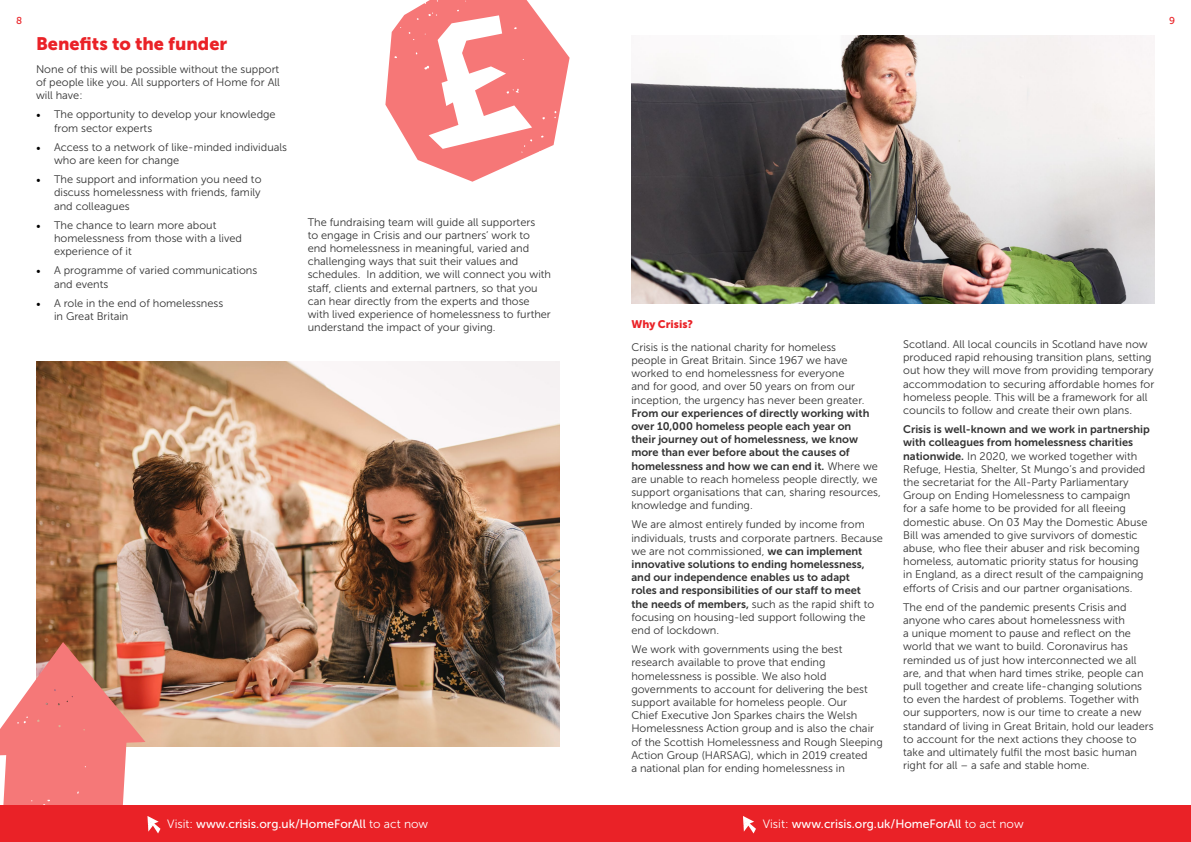
<style>
.page{position:relative;width:1191px;height:842px;background:#fff}
.page>*{position:absolute;margin:0;border:0;box-sizing:border-box;transform-origin:0 0}
.t1{font:18px "Museo Sans 900";color:#ea2227}
.t2{font:12px "Museo Sans 500";color:#fff}
.t3{font:11px/13.2px "Museo Sans 300";color:#333}
.t4{font:11px/13.2px "Museo Sans 700";color:#333}
.t5{font:11px "Museo Sans 900";color:#ea2227}
.t6{font:10px "Museo Sans 500";color:#ea2227}
.s1{font-family:"Minion Pro";font-size:12px;color:#000}
.s2{font-family:"Museo Sans 300"}
.s3{font-family:"Museo Sans 700"}
</style>
<div class="page">
<svg style="left:385px;top:0;width:184px;height:182px"></svg>
<img style="left:36px;top:361px;width:523px;height:385px">
<img style="left:631px;top:36px;width:524px;height:267px">
<div style="left:0;top:806px;width:595px;height:36px;background:#ea2227"></div>
<svg style="left:0;top:642px;width:160px;height:191px"></svg>
<div style="left:595px;top:806px;width:596px;height:36px;background:#ea2227"></div>
<svg style="left:743px;top:816px;width:13px;height:17px"></svg>
<p class="t6" style="left:16px;top:16px;width:8px">8</p>
<p class="t6" style="left:1169px;top:16px;width:7px">9</p>
<h1 class="t1" style="left:36px;top:33px;width:193px">Benefits to the funder</h1>
<p class="t3" style="left:36px;top:62px;width:245px;text-align:justify">None of this will be possible without the support of people like you. All supporters of Home for All will have:</p>
<p class="t3" style="left:54px;top:108px;width:223px;text-indent:-18px"><span class="s1">•</span> The opportunity to develop your knowledge from sector experts</p>
<p class="t3" style="left:54px;top:140px;width:235px;text-indent:-18px"><span class="s1">•</span> Access to a network of like-minded individuals who are keen for change</p>
<p class="t3" style="left:54px;top:173px;width:209px;text-align:justify;text-indent:-18px"><span class="s1">•</span> The support and information you need to discuss homelessness with friends, family and colleagues</p>
<p class="t3" style="left:54px;top:218px;width:189px;text-indent:-18px"><span class="s1">•</span> The chance to learn more about homelessness from those with a lived experience of it</p>
<p class="t3" style="left:54px;top:264px;width:205px;text-indent:-18px"><span class="s1">•</span> A programme of varied communications and events</p>
<p class="t3" style="left:54px;top:296px;width:171px;text-indent:-18px"><span class="s1">•</span> A role in the end of homelessness in Great Britain</p>
<p class="t3" style="left:308px;top:215px;width:245px">The fundraising team will guide all supporters<br>to engage in Crisis and our partners’ work to end homelessness in meaningful, varied and challenging ways that suit their values and schedules. In addition, we will connect you with staff, clients and external partners, so that you can hear directly from the experts and those with lived experience of homelessness to further understand the impact of your giving.</p>
<p class="t5" style="left:631px;top:317px;width:63px">Why Crisis?</p>
<p class="t3" style="left:631px;top:340px;width:235px">Crisis is the national charity for homeless people in Great Britain. Since 1967 we have worked to end homelessness for everyone and for good, and over 50 years on from our inception, the urgency has never been greater.</p>
<p class="t4" style="left:631px;top:406px;width:248px">From our experiences of directly working with over 10,000 homeless people each year on their journey out of homelessness, we know more than ever before about the causes of homelessness and how we can end it. <span class="s2">Where we</span></p>
<p class="t3" style="left:631px;top:472px;width:251px">are unable to reach homeless people directly, we support organisations that can, sharing resources, knowledge and funding.</p>
<p class="t3" style="left:631px;top:518px;width:253px">We are almost entirely funded by income from individuals, trusts and corporate partners. Because we are not commissioned, <span class="s3">we can implement</span></p>
<p class="t4" style="left:631px;top:557px;width:235px">innovative solutions to ending homelessness, and our independence enables us to adapt roles and responsibilities of our staff to meet</p>
<p class="t3" style="left:631px;top:597px;width:244px"><span class="s3">the needs of members,</span> such as the rapid shift to focusing on housing-led support following the end of lockdown.</p>
<p class="t3" style="left:631px;top:643px;width:253px">We work with governments using the best research available to prove that ending homelessness is possible. We also hold governments to account for delivering the best support available for homeless people. Our<br>Chief Executive Jon Sparkes chairs the Welsh Homelessness Action group and is also the chair of the Scottish Homelessness and Rough Sleeping Action Group (HARSAG), which in 2019 created<br>a national plan for ending homelessness in</p>
<p class="t3" style="left:903px;top:338px;width:253px">Scotland. All local councils in Scotland have now produced rapid rehousing transition plans, setting out how they will move from providing temporary accommodation to securing affordable homes for homeless people. This will be a framework for all councils to follow and create their own plans.</p>
<p class="t4" style="left:903px;top:423px;width:248px">Crisis is well-known and we work in partnership with colleagues from homelessness charities</p>
<p class="t3" style="left:903px;top:449px;width:246px"><span class="s3">nationwide.</span> In 2020, we worked together with Refuge, Hestia, Shelter, St Mungo’s and provided the secretariat for the All-Party Parliamentary Group on Ending Homelessness to campaign<br>for a safe home to be provided for all fleeing domestic abuse. On 03 May the Domestic Abuse Bill was amended to give survivors of domestic abuse, who flee their abuser and risk becoming homeless, automatic priority status for housing in England, as a direct result of the campaigning efforts of Crisis and our partner organisations.</p>
<p class="t3" style="left:903px;top:600px;width:252px">The end of the pandemic presents Crisis and anyone who cares about homelessness with<br>a unique moment to pause and reflect on the world that we want to build. Coronavirus has reminded us of just how interconnected we all are, and that when hard times strike, people can pull together and create life-changing solutions to even the hardest of problems. Together with our supporters, now is our time to create a new standard of living in Great Britain, hold our leaders to account for the next actions they choose to take and ultimately fulfil the most basic human right for all – a safe and stable home.</p>
<p class="t2" style="left:167px;top:817px;width:262px"><span class="s2">Visit:</span> www.crisis.org.uk/HomeForAll <span class="s2">to act now</span></p>
<p class="t2" style="left:762px;top:817px;width:262px"><span class="s2">Visit:</span> www.crisis.org.uk/HomeForAll <span class="s2">to act now</span></p>
</div>
